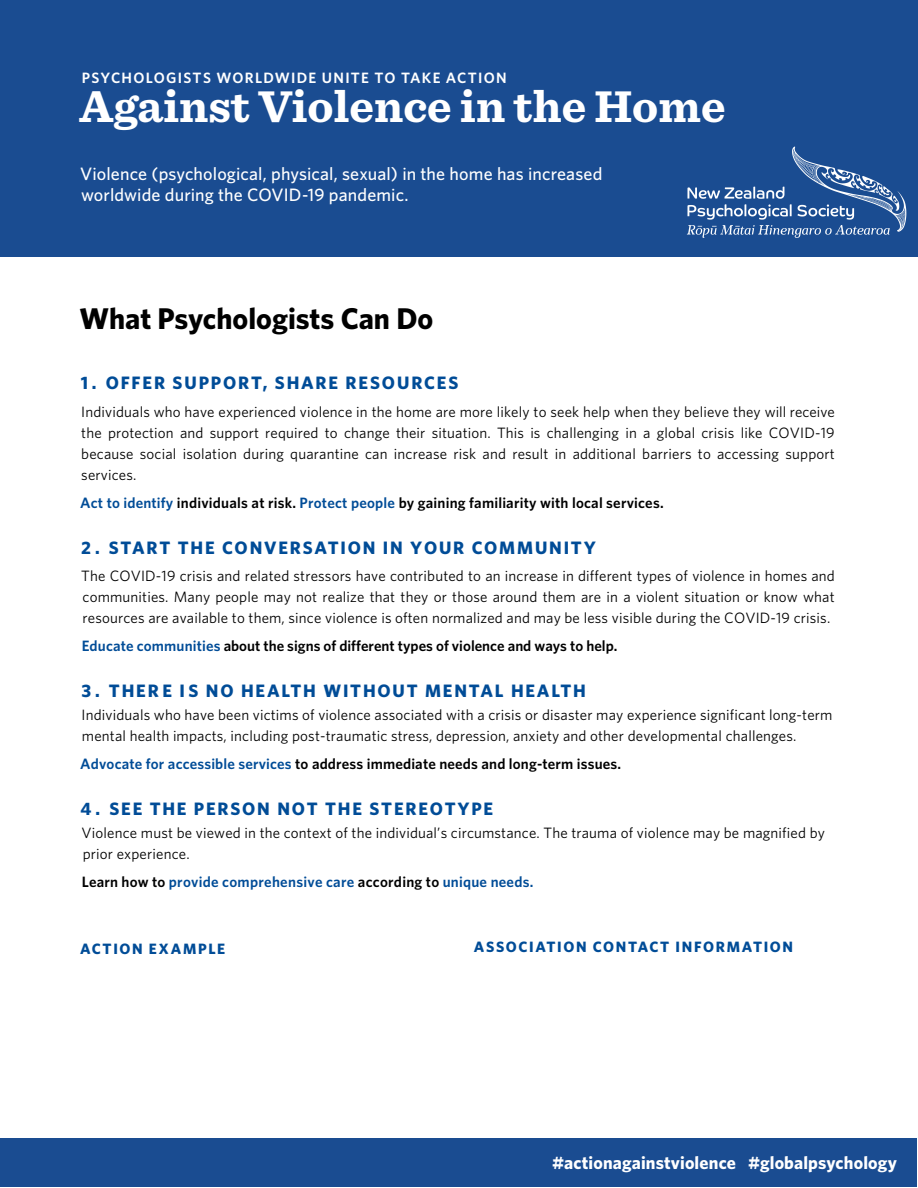
<style>
.page{position:relative;width:918px;height:1188px;background:#fff}
.page>*{position:absolute;margin:0;border:0;box-sizing:border-box;transform-origin:0 0}
.H2_Test{font:700 46.5px "Sentinel";color:#fff}
.H2_Test-2{font:700 30px "Whitney";color:#000}
.H2_Test-3{font:700 18px "Whitney";letter-spacing:.1em;color:#004c97}
.Body{font:500 18px/21px "Whitney";letter-spacing:.005em;color:#fff}
.Body-2{font:700 18px "Whitney";letter-spacing:.01em;color:#fff}
.H2_Test-4{font:15px/21px "Whitney";letter-spacing:.01em;color:#000;text-align:justify}
.H2_Test-5{font:600 15px "Whitney";letter-spacing:.01em;color:#000}
.H2_Test-6{font:600 15px "Whitney";letter-spacing:.015em;color:#004c97}
.H3_-_No_Color{font:700 15px "Whitney";letter-spacing:.11em;color:#004c97}
.Body-3{font:600 15px "Whitney";letter-spacing:.085em;color:#fff}
.s1{color:#004c97}
.s2{color:#000}
</style>
<div class="page">
<div style="left:1px;top:1138px;width:916px;height:49px;background:#1a4c91"></div>
<div style="left:0;top:0;width:918px;height:256px;background:#1a4c91"></div>
<img style="left:659px;top:146px;width:259px;height:111px">
<p class="Body-3" style="left:82px;top:67px;width:426px">PSYCHOLOGISTS WORLDWIDE UNITE TO TAKE ACTION</p>
<p class="H2_Test" style="left:80px;top:69px;width:648px">Against Violence in the Home</p>
<p class="Body" style="left:80px;top:163px;width:524px">Violence (psychological, physical, sexual) in the home has increased worldwide during the COVID-19 pandemic.</p>
<p class="H2_Test-2" style="left:79px;top:298px;width:355px">What Psychologists Can Do</p>
<p class="H2_Test-3" style="left:81px;top:371px;width:379px">1. OFFER SUPPORT, SHARE RESOURCES</p>
<p class="H2_Test-4" style="left:81px;top:401px;width:755px">Individuals who have experienced violence in the home are more likely to seek help when they believe they will receive the protection and support required to change their situation. This is challenging in a global crisis like COVID-19 because social isolation during quarantine can increase risk and result in additional barriers to accessing support services.</p>
<p class="H2_Test-5" style="left:80px;top:493px;width:585px"><span class="s1">Act to identify</span> individuals at risk. <span class="s1">Protect people</span> by gaining familiarity with local services.</p>
<p class="H2_Test-3" style="left:81px;top:535px;width:516px">2 . START THE CONVERSATION IN YOUR COMMUNITY</p>
<p class="H2_Test-4" style="left:81px;top:565px;width:755px">The COVID-19 crisis and related stressors have contributed to an increase in different types of violence in homes and communities. Many people may not realize that they or those around them are in a violent situation or know what resources are available to them, since violence is often normalized and may be less visible during the COVID-19 crisis.</p>
<p class="H2_Test-5" style="left:82px;top:636px;width:537px"><span class="s1">Educate communities</span> about the signs of different types of violence and ways to help.</p>
<p class="H2_Test-3" style="left:81px;top:679px;width:506px">3 . THERE IS NO HEALTH WITHOUT MENTAL HEALTH</p>
<p class="H2_Test-4" style="left:82px;top:704px;width:752px">Individuals who have been victims of violence associated with a crisis or disaster may experience significant long-term mental health impacts, including post-traumatic stress, depression, anxiety and other developmental challenges.</p>
<p class="H2_Test-5" style="left:80px;top:754px;width:542px"><span class="s1">Advocate for accessible services</span> to address immediate needs and long-term issues.</p>
<p class="H2_Test-3" style="left:81px;top:796px;width:414px">4 . SEE THE PERSON NOT THE STEREOTYPE</p>
<p class="H2_Test-4" style="left:82px;top:822px;width:745px">Violence must be viewed in the context of the individual’s circumstance. The trauma of violence may be magnified by prior experience.</p>
<p class="H2_Test-6" style="left:82px;top:871px;width:453px"><span class="s2">Learn how to</span> provide comprehensive care <span class="s2">according to</span> unique needs.</p>
<p class="H3_-_No_Color" style="left:80px;top:939px;width:147px">ACTION EXAMPLE</p>
<p class="H3_-_No_Color" style="left:474px;top:937px;width:321px">ASSOCIATION CONTACT INFORMATION</p>
<p class="Body-2" style="left:552px;top:1151px;width:347px">#actionagainstviolence #globalpsychology</p>
</div>
